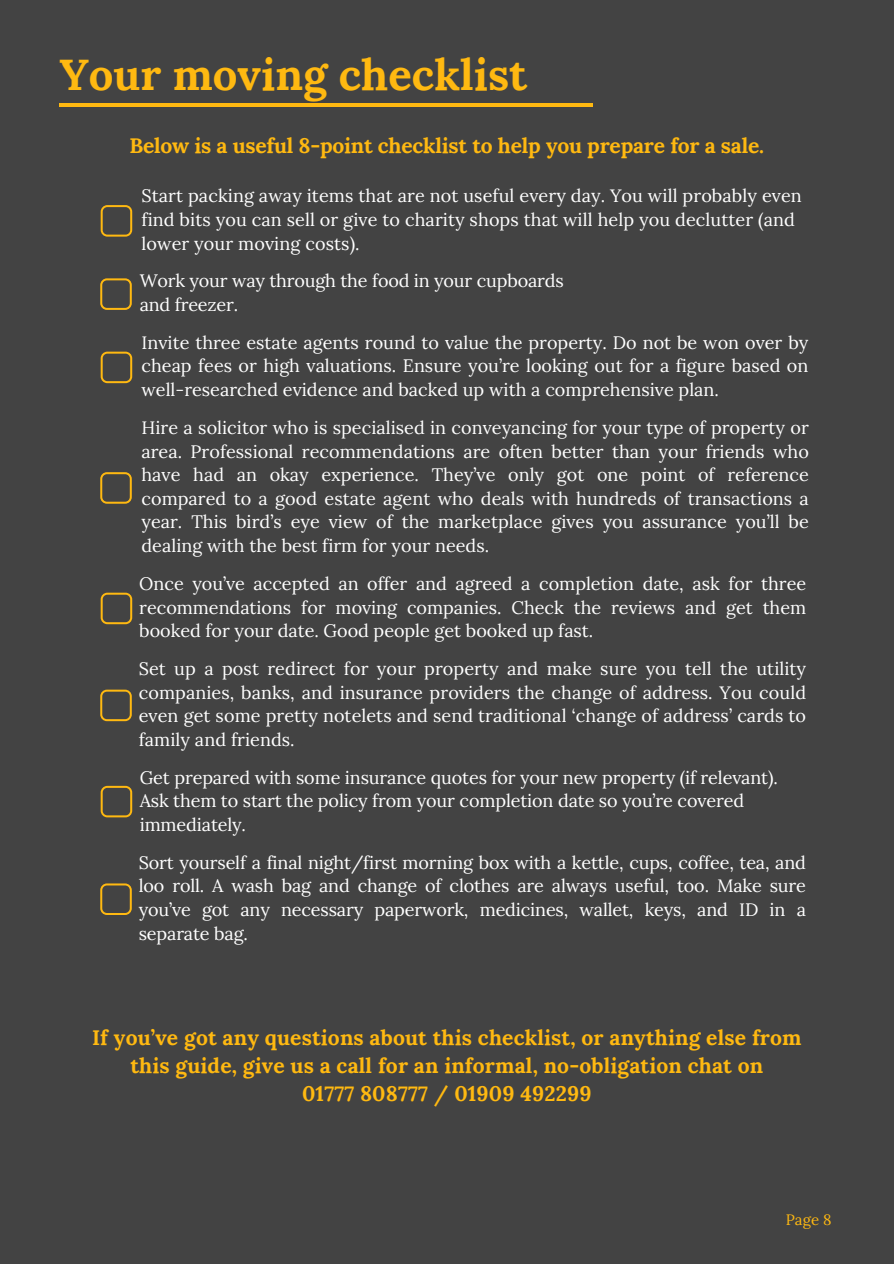
<style>
.page{position:relative;width:894px;height:1264px;background:#fff}
.page>*{position:absolute;margin:0;border:0;box-sizing:border-box;transform-origin:0 0}
.t1{font:700 43.5px "Lora";color:#ffb911}
.t2{font:700 21px/28.2px "Lora";letter-spacing:.01em;color:#ffb911;text-align:center}
.t3{font:700 21px "Lora";letter-spacing:-.01em;color:#ffb911}
.t4{font:18px/23.7px "Lora";color:#fff;text-align:justify}
.t5{font:15px "Lora";color:#ffb911}
</style>
<div class="page">
<div style="left:0;top:0;width:893px;height:1263px;background:#434343"></div>
<svg style="left:101px;top:205px;width:31px;height:32px"></svg>
<svg style="left:100px;top:278px;width:32px;height:32px"></svg>
<svg style="left:101px;top:351px;width:31px;height:32px"></svg>
<svg style="left:100px;top:472px;width:32px;height:31px"></svg>
<svg style="left:101px;top:592px;width:31px;height:32px"></svg>
<svg style="left:100px;top:689px;width:32px;height:32px"></svg>
<svg style="left:101px;top:785px;width:31px;height:32px"></svg>
<svg style="left:100px;top:883px;width:32px;height:32px"></svg>
<hr style="left:60px;top:103px;width:532px;height:3px;background:#ffb911">
<h2 class="t1" style="left:60px;top:46px;width:468px">Your moving checklist</h2>
<h3 class="t3" style="left:129px;top:132px;width:636px">Below is a useful 8-point checklist to help you prepare for a sale.</h3>
<p class="t4" style="left:141px;top:184px;width:661px;text-align:left">Start packing away items that are not useful every day. You will probably even find bits you can sell or give to charity shops that will help you declutter (and lower your moving costs).</p>
<h2 class="t4" style="left:140px;top:269px;width:425px">Work your way through the food in your cupboards and freezer.</h2>
<h3 class="t4" style="left:141px;top:330px;width:668px">Invite three estate agents round to value the property. Do not be won over by cheap fees or high valuations. Ensure you’re looking out for a figure based on well-researched evidence and backed up with a comprehensive plan.</h3>
<h3 class="t4" style="left:141px;top:415px;width:668px">Hire a solicitor who is specialised in conveyancing for your type of property or area. Professional recommendations are often better than your friends who have had an okay experience. They’ve only got one point of reference compared to a good estate agent who deals with hundreds of transactions a year. This bird’s eye view of the marketplace gives you assurance you’ll be dealing with the best firm for your needs.</h3>
<h3 class="t4" style="left:139px;top:571px;width:668px">Once you’ve accepted an offer and agreed a completion date, ask for three recommendations for moving companies. Check the reviews and get them booked for your date. Good people get booked up fast.</h3>
<h3 class="t4" style="left:139px;top:656px;width:668px">Set up a post redirect for your property and make sure you tell the utility companies, banks, and insurance providers the change of address. You could even get some pretty notelets and send traditional ‘change of address’ cards to family and friends.</h3>
<h3 class="t4" style="left:140px;top:765px;width:639px;text-align:left">Get prepared with some insurance quotes for your new property (if relevant).<br>Ask them to start the policy from your completion date so you’re covered immediately.</h3>
<h3 class="t4" style="left:139px;top:850px;width:668px">Sort yourself a final night/first morning box with a kettle, cups, coffee, tea, and loo roll. A wash bag and change of clothes are always useful, too. Make sure you’ve got any necessary paperwork, medicines, wallet, keys, and ID in a separate bag.</h3>
<h3 class="t2" style="left:92px;top:1023px;width:711px">If you’ve got any questions about this checklist, or anything else from this guide, give us a call for an informal, no-obligation chat on<br>01777 808777 / 01909 492299</h3>
<h1 class="t5" style="left:785px;top:1209px;width:47px">Page 8</h1>
</div>
